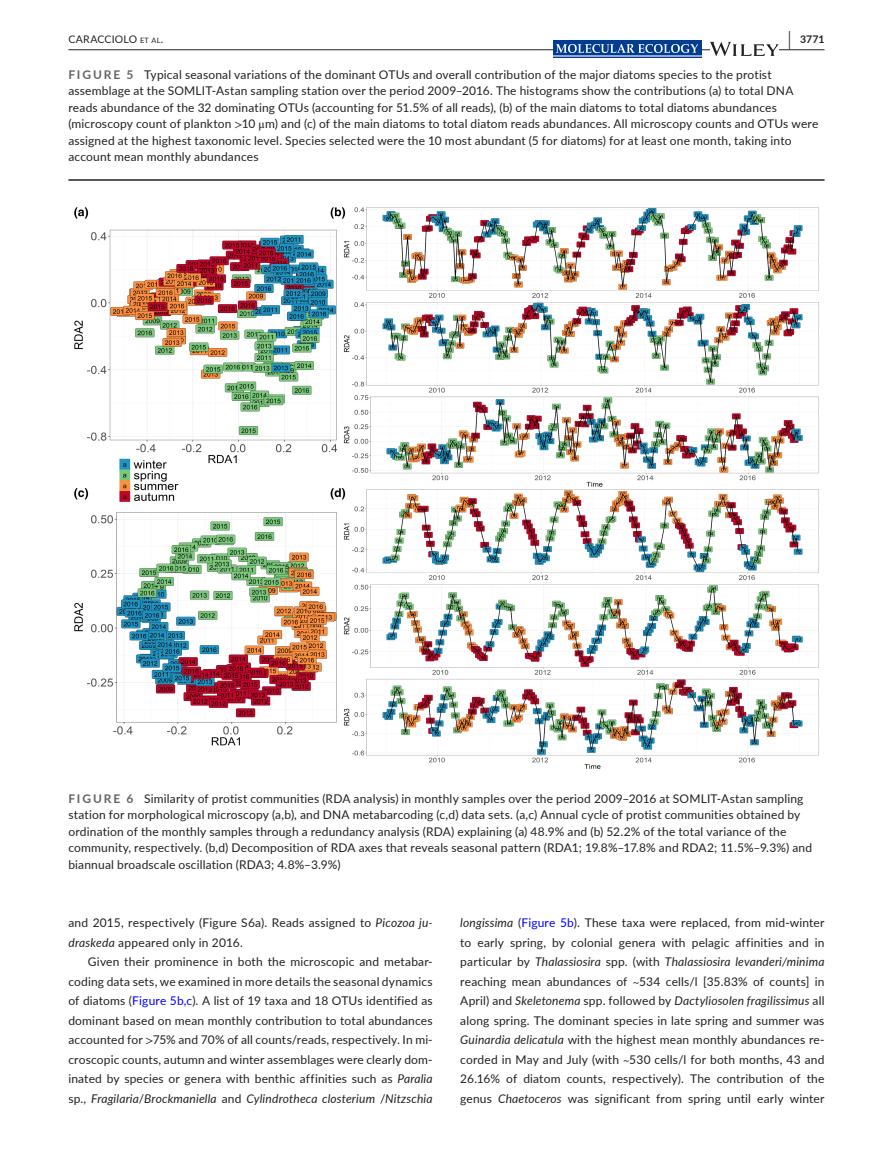
<style>
.page{position:relative;width:893px;height:1174px;background:#fff}
.page>*{position:absolute;margin:0;border:0;box-sizing:border-box;transform-origin:0 0}
.t1{font:12px/19.5px "Lato";letter-spacing:.015em;color:#231f20}
.t2{font:10.5px "Lato";letter-spacing:.02em;color:#231f20}
.t3{font:700 10.5px "Lato";color:#231f20}
.s1{font-size:7.35px}
.s2{font-style:inherit}
.s3{font-size:19.5px}
.s4{font-weight:700;color:#636366}
.s5{font-family:"STIX"}
.s6{font-style:italic}
.s7{color:#00f}
</style>
<div class="page">
<hr style="left:68px;top:49px;width:756px;height:1px;background:#231f20">
<div style="left:553px;top:41px;width:148px;height:17px;background:#003d91"></div>
<img style="left:556px;top:44px;width:142px;height:8px">
<hr style="left:553px;top:55px;width:148px;height:2px;background:#96a6d0">
<svg style="left:710px;top:42px;width:69px;height:14px"></svg>
<hr style="left:68px;top:179px;width:756px;height:2px;background:#231f20">
<img style="left:74px;top:207px;width:745px;height:562px">
<p class="t2" style="left:68px;top:31px;width:96px">CARACCIOLO <span class="s1">et al</span><span class="s2">.</span></p>
<p class="t3" style="left:789px;top:31px;width:37px"><span class="s3">|</span> 3771</p>
<p class="t1" style="left:68px;top:66px;width:751px;line-height:16.5px"><span class="s4">FIGURE 5</span> Typical seasonal variations of the dominant OTUs and overall contribution of the major diatoms species to the protist assemblage at the SOMLIT-Astan sampling station over the period 2009–2016. The histograms show the contributions (a) to total DNA reads abundance of the 32 dominating OTUs (accounting for 51.5% of all reads), (b) of the main diatoms to total diatoms abundances (microscopy count of plankton <span class="s5">&gt;</span>10 <span class="s5">μ</span>m) and (c) of the main diatoms to total diatom reads abundances. All microscopy counts and OTUs were assigned at the highest taxonomic level. Species selected were the 10 most abundant (5 for diatoms) for at least one month, taking into account mean monthly abundances</p>
<p class="t1" style="left:68px;top:789px;width:745px;line-height:16.5px"><span class="s4">FIGURE 6</span> Similarity of protist communities (RDA analysis) in monthly samples over the period 2009–2016 at SOMLIT-Astan sampling station for morphological microscopy (a,b), and DNA metabarcoding (c,d) data sets. (a,c) Annual cycle of protist communities obtained by ordination of the monthly samples through a redundancy analysis (RDA) explaining (a) 48.9% and (b) 52.2% of the total variance of the community, respectively. (b,d) Decomposition of RDA axes that reveals seasonal pattern (RDA1; 19.8%–17.8% and RDA2; 11.5%–9.3%) and biannual broadscale oscillation (RDA3; 4.8%–3.9%)</p>
<p class="t1" style="left:68px;top:912px;width:366px">and 2015, respectively (Figure S6a). Reads assigned to <span class="s6">Picozoa ju&shy;draskeda</span> appeared only in 2016.</p>
<p class="t1" style="left:68px;top:951px;width:366px;text-align:justify;text-indent:20px">Given their prominence in both the microscopic and metabar&shy;coding data sets, we examined in more details the seasonal dynamics of diatoms (<span class="s7">Figure 5b,c</span>). A list of 19 taxa and 18 OTUs identified as dominant based on mean monthly contribution to total abundances accounted for <span class="s5">&gt;</span>75% and 70% of all counts/reads, respectively. In mi&shy;croscopic counts, autumn and winter assemblages were clearly dom&shy;inated by species or genera with benthic affinities such as <span class="s6">Paralia </span>sp., <span class="s6">Fragilaria</span>/<span class="s6">Brockmaniella</span> and <span class="s6">Cylindrotheca closterium</span> /<span class="s6">Nitzschia</span></p>
<p class="t1" style="left:460px;top:912px;width:366px;text-align:justify"><span class="s6">longissima</span> (<span class="s7">Figure 5b</span>). These taxa were replaced, from mid-winter to early spring, by colonial genera with pelagic affinities and in particular by <span class="s6">Thalassiosira</span> spp. (with <span class="s6">Thalassiosira levanderi/minima </span>reaching mean abundances of <span class="s5">~</span>534 cells/l [35.83% of counts] in April) and <span class="s6">Skeletonema</span> spp. followed by <span class="s6">Dactyliosolen fragilissimus</span> all along spring. The dominant species in late spring and summer was <span class="s6">Guinardia delicatula</span> with the highest mean monthly abundances re&shy;corded in May and July (with <span class="s5">~</span>530 cells/l for both months, 43 and 26.16% of diatom counts, respectively). The contribution of the genus <span class="s6">Chaetoceros</span> was significant from spring until early winter</p>
</div>
